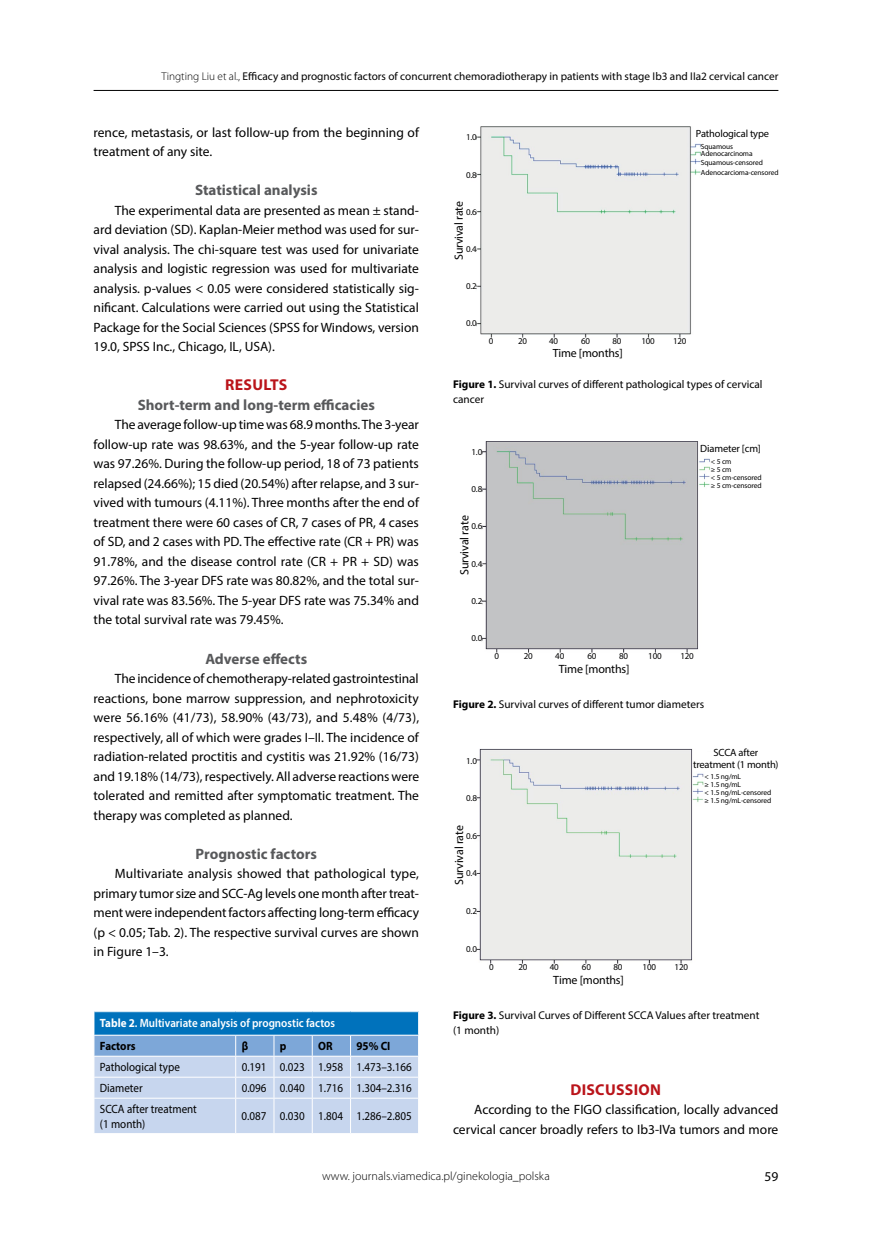
<style>
.page{position:relative;width:872px;height:1234px;background:#fff}
.page>*{position:absolute;margin:0;border:0;box-sizing:border-box;transform-origin:0 0}
.t1{font:700 15.75px "Myriad Pro";letter-spacing:.02em;color:#ba141a}
.t2{font:700 15px "Myriad Pro";color:#58595b}
.t3{font:13.5px/19.5px "Myriad Pro";color:#000;text-align:justify}
.t4{font:12px/14.4px "Myriad Pro";color:#000;scale:.92 1}
.t5{font:600 12px/23.5px "Myriad Pro";color:#fff;scale:.92 1}
.t6{font:12px "Myriad Pro";color:#000}
.t7{font:300 12px "Myriad Pro";color:#000}
.t8{font:700 12px "Myriad Pro";color:#000;scale:.92 1}
.t9{font:11.85px "Myriad Pro";letter-spacing:-.015em;color:#000}
.t10{font:11.25px/14.2px "Myriad Pro";color:#000}
.t11{font:10.5px/12.6px "Myriad Pro";letter-spacing:-.015em;color:#000;text-align:center}
.t12{font:10.35px "Myriad Pro";letter-spacing:-.015em;color:#000}
.t13{font:9px "Myriad Pro";letter-spacing:-.015em;color:#000}
.t14{font:8.85px "Myriad Pro";letter-spacing:-.015em;color:#000}
.t15{font:7.5px/7.9px "Myriad Pro";letter-spacing:-.015em;color:#000}
.s1{font-weight:300}
.s2{font-weight:700}
.s3{font-weight:700;color:#000}
</style>
<div class="page">
<hr style="left:94px;top:90px;width:684px;height:1px;background:#000">
<svg style="left:94px;top:1011px;width:325px;height:121px;background:#98bde1"></svg>
<hr style="left:94px;top:1098px;width:1px;height:34px;background:#fff">
<hr style="left:418px;top:1098px;width:1px;height:34px;background:#fff">
<img style="left:475px;top:128px;width:226px;height:211px">
<img style="left:481px;top:441px;width:229px;height:212px">
<img style="left:476px;top:749px;width:228px;height:217px">
<p class="t10" style="left:162px;top:69px;width:618px"><span class="s1">Tingting Liu et al.,</span> Efficacy and prognostic factors of concurrent chemoradiotherapy in patients with stage Ib3 and IIa2 cervical cancer</p>
<p class="t3" style="left:94px;top:122px;width:327px">rence, metastasis, or last follow-up from the beginning of treatment of any site.</p>
<p class="t2" style="left:195px;top:180px;width:124px">Statistical analysis</p>
<p class="t3" style="left:94px;top:200px;width:327px;text-indent:21px">The experimental data are presented as mean ± stand&shy;ard deviation (SD). Kaplan-Meier method was used for sur&shy;vival analysis. The chi-square test was used for univariate analysis and logistic regression was used for multivariate analysis. p-values &lt; 0.05 were considered statistically sig&shy;nificant. Calculations were carried out using the Statistical Package for the Social Sciences (SPSS for Windows, version 19.0, SPSS Inc., Chicago, IL, USA).</p>
<p class="t1" style="left:225px;top:374px;width:64px">RESULTS</p>
<p class="t2" style="left:138px;top:395px;width:239px">Short-term and long-term efficacies</p>
<p class="t3" style="left:94px;top:415px;width:327px;text-indent:21px">The average follow-up time was 68.9 months. The 3-year follow-up rate was 98.63%, and the 5-year follow-up rate was 97.26%. During the follow-up period, 18 of 73 patients relapsed (24.66%); 15 died (20.54%) after relapse, and 3 sur&shy;vived with tumours (4.11%). Three months after the end of treatment there were 60 cases of CR, 7 cases of PR, 4 cases of SD, and 2 cases with PD. The effective rate (CR + PR) was 91.78%, and the disease control rate (CR + PR + SD) was 97.26%. The 3-year DFS rate was 80.82%, and the total sur&shy;vival rate was 83.56%. The 5-year DFS rate was 75.34% and the total survival rate was 79.45%.</p>
<p class="t2" style="left:205px;top:648px;width:103px">Adverse effects</p>
<p class="t3" style="left:94px;top:668px;width:327px;text-indent:21px">The incidence of chemotherapy-related gastrointestinal reactions, bone marrow suppression, and nephrotoxicity were 56.16% (41/73), 58.90% (43/73), and 5.48% (4/73), respectively, all of which were grades I–II. The incidence of radiation-related proctitis and cystitis was 21.92% (16/73) and 19.18% (14/73), respectively. All adverse reactions were tolerated and remitted after symptomatic treatment. The therapy was completed as planned.</p>
<p class="t2" style="left:196px;top:843px;width:123px">Prognostic factors</p>
<p class="t3" style="left:94px;top:863px;width:327px;text-indent:21px">Multivariate analysis showed that pathological type, primary tumor size and SCC-Ag levels one month after treat&shy;ment were independent factors affecting long-term efficacy (p &lt; 0.05; Tab. 2). The respective survival curves are shown in Figure 1–3.</p>
<p class="t5" style="left:100px;top:1010px;width:257px"><span class="s2">Table 2</span>. Multivariate analysis of prognostic factos<br><span class="s3">Factors</span></p>
<p class="t8" style="left:242px;top:1038px;width:9px">β</p>
<p class="t8" style="left:280px;top:1038px;width:9px">p</p>
<p class="t8" style="left:318px;top:1038px;width:17px">OR</p>
<p class="t8" style="left:356px;top:1038px;width:38px">95% CI</p>
<p class="t4" style="left:100px;top:1059px;width:89px">Pathological type</p>
<p class="t4" style="left:242px;top:1059px;width:186px">0.191 0.023 1.958 1.473–3.166</p>
<p class="t4" style="left:100px;top:1080px;width:48px">Diameter</p>
<p class="t4" style="left:242px;top:1080px;width:186px">0.096 0.040 1.716 1.304–2.316</p>
<p class="t4" style="left:100px;top:1101px;width:107px">SCCA after treatment (1 month)</p>
<p class="t4" style="left:242px;top:1108px;width:186px">0.087 0.030 1.804 1.286–2.805</p>
<p class="t14" style="left:466px;top:132px;width:12px">1.0</p>
<p class="t14" style="left:466px;top:169px;width:12px">0.8</p>
<p class="t14" style="left:466px;top:206px;width:12px">0.6</p>
<p class="t14" style="left:466px;top:243px;width:12px">0.4</p>
<p class="t14" style="left:466px;top:280px;width:12px">0.2</p>
<p class="t14" style="left:466px;top:317px;width:12px">0.0</p>
<p class="t9" style="left:451px;top:260px;width:61px;rotate:-90deg">Survival rate</p>
<p class="t12" style="left:695px;top:127px;width:75px">Pathological type</p>
<p class="t15" style="left:701px;top:142px;width:34px">Squamous</p>
<p class="t15" style="left:701px;top:168px;width:79px">Adenocarcioma-censored</p>
<p class="t15" style="left:701px;top:150px;width:63px">Adenocarcinoma<br>Squamous-censored</p>
<p class="t14" style="left:489px;top:335px;width:6px">0</p>
<p class="t14" style="left:518px;top:335px;width:11px">20</p>
<p class="t14" style="left:549px;top:335px;width:11px">40</p>
<p class="t14" style="left:581px;top:335px;width:11px">60</p>
<p class="t14" style="left:612px;top:335px;width:11px">80</p>
<p class="t14" style="left:641px;top:335px;width:15px">100</p>
<p class="t14" style="left:673px;top:335px;width:15px">120</p>
<p class="t9" style="left:552px;top:346px;width:72px">Time [months]</p>
<p class="t10" style="left:453px;top:377px;width:311px"><span class="s2">Figure 1.</span> Survival curves of different pathological types of cervical cancer</p>
<p class="t13" style="left:471px;top:446px;width:12px">1.0</p>
<p class="t13" style="left:471px;top:483px;width:12px">0.8</p>
<p class="t13" style="left:471px;top:520px;width:12px">0.6</p>
<p class="t13" style="left:471px;top:558px;width:12px">0.4</p>
<p class="t13" style="left:471px;top:595px;width:12px">0.2</p>
<p class="t13" style="left:471px;top:632px;width:12px">0.0</p>
<p class="t6" style="left:457px;top:575px;width:61px;rotate:-90deg">Survival rate</p>
<p class="t11" style="left:700px;top:441px;width:62px">Diameter [cm]</p>
<p class="t15" style="left:711px;top:457px;width:52px">&lt; 5 cm<br>≥ 5 cm<br>&lt; 5 cm-censored ≥ 5 cm-censored</p>
<p class="t13" style="left:494px;top:650px;width:6px">0</p>
<p class="t13" style="left:524px;top:650px;width:11px">20</p>
<p class="t13" style="left:555px;top:650px;width:11px">40</p>
<p class="t13" style="left:587px;top:650px;width:11px">60</p>
<p class="t13" style="left:619px;top:650px;width:11px">80</p>
<p class="t13" style="left:648px;top:650px;width:15px">100</p>
<p class="t13" style="left:680px;top:650px;width:15px">120</p>
<p class="t6" style="left:559px;top:661px;width:72px">Time [months]</p>
<p class="t10" style="left:453px;top:697px;width:253px"><span class="s2">Figure 2.</span> Survival curves of different tumor diameters</p>
<p class="t13" style="left:466px;top:755px;width:12px">1.0</p>
<p class="t13" style="left:466px;top:792px;width:12px">0.8</p>
<p class="t13" style="left:466px;top:830px;width:12px">0.6</p>
<p class="t13" style="left:466px;top:867px;width:12px">0.4</p>
<p class="t13" style="left:466px;top:905px;width:12px">0.2</p>
<p class="t13" style="left:466px;top:942px;width:12px">0.0</p>
<p class="t6" style="left:451px;top:884px;width:61px;rotate:-90deg">Survival rate</p>
<p class="t11" style="left:693px;top:745px;width:87px">SCCA after treatment (1 month)</p>
<p class="t15" style="left:704px;top:771px;width:68px">&lt; 1.5 ng/mL<br>≥ 1.5 ng/mL<br>&lt; 1.5 ng/mL-censored ≥ 1.5 ng/mL-censored</p>
<p class="t13" style="left:489px;top:961px;width:6px">0</p>
<p class="t13" style="left:518px;top:961px;width:11px">20</p>
<p class="t13" style="left:550px;top:961px;width:11px">40</p>
<p class="t13" style="left:582px;top:961px;width:11px">60</p>
<p class="t13" style="left:613px;top:961px;width:11px">80</p>
<p class="t13" style="left:642px;top:961px;width:15px">100</p>
<p class="t13" style="left:674px;top:961px;width:15px">120</p>
<p class="t6" style="left:553px;top:972px;width:72px">Time [months]</p>
<p class="t10" style="left:453px;top:1008px;width:308px"><span class="s2">Figure 3.</span> Survival Curves of Different SCCA Values after treatment (1 month)</p>
<p class="t1" style="left:570px;top:1079px;width:92px">DISCUSSION</p>
<p class="t3" style="left:453px;top:1099px;width:327px;text-align:right">According to the FIGO classification, locally advanced cervical cancer broadly refers to Ib3-IVa tumors and more</p>
<p class="t7" style="left:322px;top:1169px;width:229px">www. journals.viamedica.pl/ginekologia_polska</p>
<p class="t3" style="left:764px;top:1166px;width:15px">59</p>
</div>
